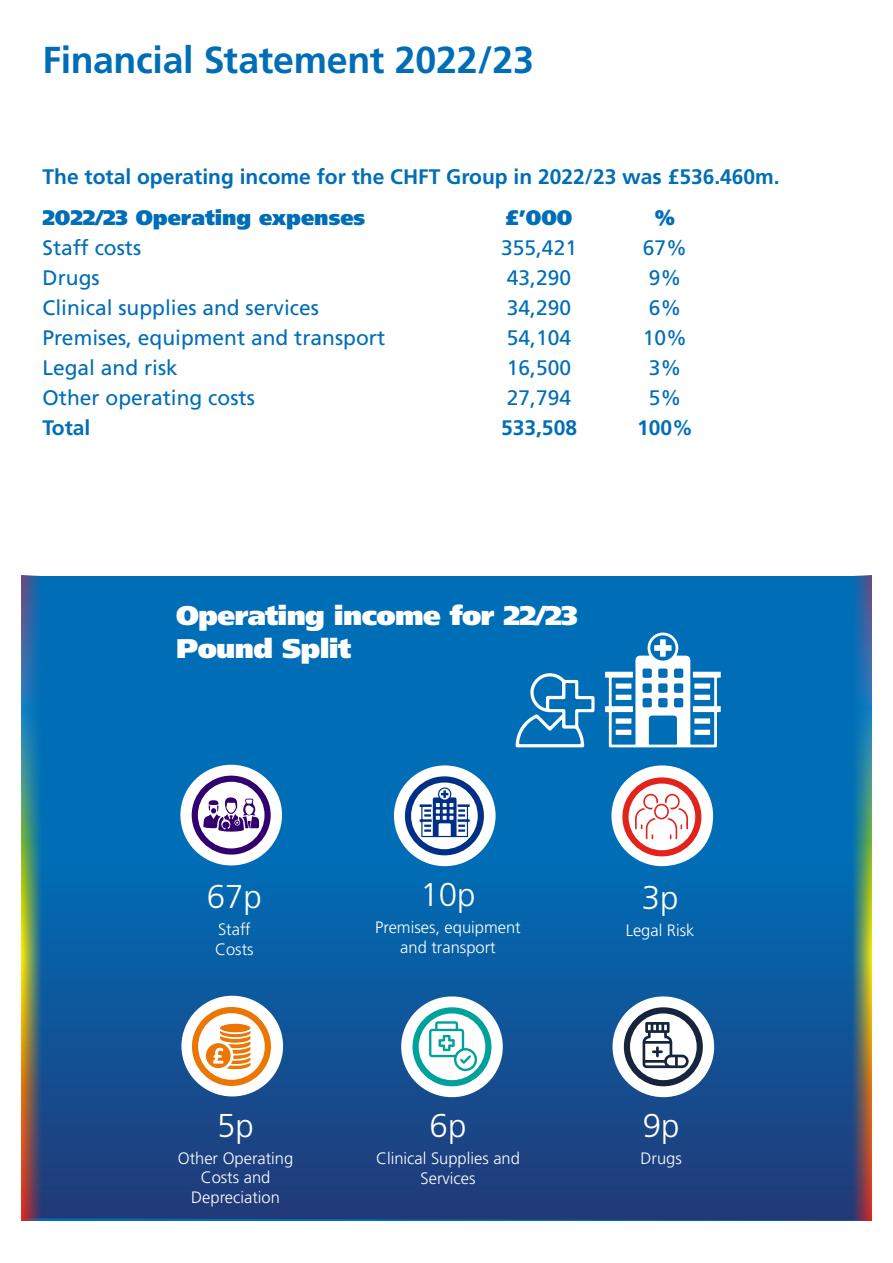
<style>
.page{position:relative;width:893px;height:1263px;background:#fff}
.page>*{position:absolute;margin:0;border:0;box-sizing:border-box;transform-origin:0 0}
.t1{font:37.5px "Frutiger LT 65 Bd";letter-spacing:-.01em;color:#006eb7}
.t2{font:33px "Frutiger LT 45 Lt";color:#fff}
.t3{font:27px/33px "Frutiger LT 95 Ult Blk";letter-spacing:-.025em;color:#fff;scale:1.04 1}
.t4{font:21px "Frutiger LT 55 Rm";color:#006eb7}
.t5{font:21px "Frutiger LT 65 Bd";color:#006eb7}
.t6{font:21px "Frutiger LT 95 Ult Blk";color:#006eb7}
.t7{font:16.5px "Frutiger LT 45 Lt";color:#fff}
</style>
<div class="page">
<div style="left:21px;top:576px;width:851px;height:644px;background:#006eb7"></div>
<svg style="left:42px;top:857px;width:809px;height:363px"></svg>
<svg style="left:515px;top:673px;width:80px;height:74px"></svg>
<svg style="left:21px;top:576px;width:21px;height:644px;background:#5b7870"></svg>
<div style="left:180px;top:765px;width:102px;height:100px;background:#fff;border-radius:50%"></div>
<svg style="left:192px;top:776px;width:79px;height:79px"></svg>
<div style="left:611px;top:765px;width:102px;height:101px;background:#fff;border-radius:50%"></div>
<svg style="left:622px;top:777px;width:79px;height:79px"></svg>
<div style="left:394px;top:765px;width:102px;height:101px;background:#fff;border-radius:50%"></div>
<svg style="left:405px;top:776px;width:79px;height:79px"></svg>
<svg style="left:605px;top:632px;width:116px;height:115px"></svg>
<div style="left:181px;top:996px;width:102px;height:100px;background:#fff;border-radius:50%"></div>
<svg style="left:192px;top:1007px;width:79px;height:79px"></svg>
<div style="left:401px;top:996px;width:102px;height:101px;background:#fff;border-radius:50%"></div>
<div style="left:612px;top:996px;width:102px;height:101px;background:#fff;border-radius:50%"></div>
<svg style="left:624px;top:1007px;width:79px;height:79px"></svg>
<svg style="left:412px;top:1007px;width:79px;height:79px"></svg>
<svg style="left:851px;top:576px;width:21px;height:644px"></svg>
<h1 class="t1" style="left:43px;top:37px;width:493px">Financial Statement 2022/23</h1>
<p class="t5" style="left:43px;top:164px;width:739px">The total operating income for the CHFT Group in 2022/23 was £536.460m.</p>
<p class="t6" style="left:43px;top:205px;width:324px">2022/23 Operating expenses</p>
<p class="t6" style="left:506px;top:205px;width:68px">£’000</p>
<p class="t6" style="left:655px;top:205px;width:22px">%</p>
<p class="t4" style="left:43px;top:236px;width:100px">Staff costs</p>
<p class="t4" style="left:501px;top:236px;width:77px">355,421</p>
<p class="t4" style="left:643px;top:236px;width:46px">67%</p>
<p class="t4" style="left:43px;top:266px;width:59px">Drugs</p>
<p class="t4" style="left:507px;top:266px;width:66px">43,290</p>
<p class="t4" style="left:649px;top:266px;width:34px">9%</p>
<p class="t4" style="left:43px;top:296px;width:278px">Clinical supplies and services</p>
<p class="t4" style="left:507px;top:296px;width:66px">34,290</p>
<p class="t4" style="left:649px;top:296px;width:34px">6%</p>
<p class="t4" style="left:43px;top:326px;width:344px">Premises, equipment and transport</p>
<p class="t4" style="left:507px;top:326px;width:66px">54,104</p>
<p class="t4" style="left:643px;top:326px;width:46px">10%</p>
<p class="t4" style="left:43px;top:356px;width:137px">Legal and risk</p>
<p class="t4" style="left:507px;top:356px;width:66px">16,500</p>
<p class="t4" style="left:649px;top:356px;width:34px">3%</p>
<p class="t4" style="left:43px;top:386px;width:214px">Other operating costs</p>
<p class="t4" style="left:507px;top:386px;width:66px">27,794</p>
<p class="t4" style="left:649px;top:386px;width:34px">5%</p>
<p class="t5" style="left:43px;top:416px;width:49px">Total</p>
<p class="t5" style="left:501px;top:416px;width:77px">533,508</p>
<p class="t5" style="left:637px;top:416px;width:58px">100%</p>
<p class="t3" style="left:176px;top:599px;width:388px">Operating income for 22/23<br>Pound Split</p>
<h1 class="t2" style="left:207px;top:878px;width:57px">67p</h1>
<h1 class="t2" style="left:420px;top:876px;width:57px">10p</h1>
<h1 class="t2" style="left:642px;top:879px;width:38px">3p</h1>
<p class="t7" style="left:218px;top:920px;width:34px">Staff</p>
<p class="t7" style="left:375px;top:918px;width:147px">Premises, equipment</p>
<p class="t7" style="left:626px;top:921px;width:70px">Legal Risk</p>
<p class="t7" style="left:215px;top:939px;width:40px">Costs</p>
<p class="t7" style="left:400px;top:938px;width:97px">and transport</p>
<h1 class="t2" style="left:217px;top:1106px;width:38px">5p</h1>
<h1 class="t2" style="left:430px;top:1107px;width:38px">6p</h1>
<h1 class="t2" style="left:643px;top:1107px;width:38px">9p</h1>
<p class="t7" style="left:178px;top:1148px;width:117px">Other Operating</p>
<p class="t7" style="left:376px;top:1149px;width:145px">Clinical Supplies and</p>
<p class="t7" style="left:641px;top:1149px;width:43px">Drugs</p>
<p class="t7" style="left:201px;top:1168px;width:71px">Costs and</p>
<p class="t7" style="left:420px;top:1169px;width:56px">Services</p>
<p class="t7" style="left:191px;top:1187px;width:90px">Depreciation</p>
</div>
